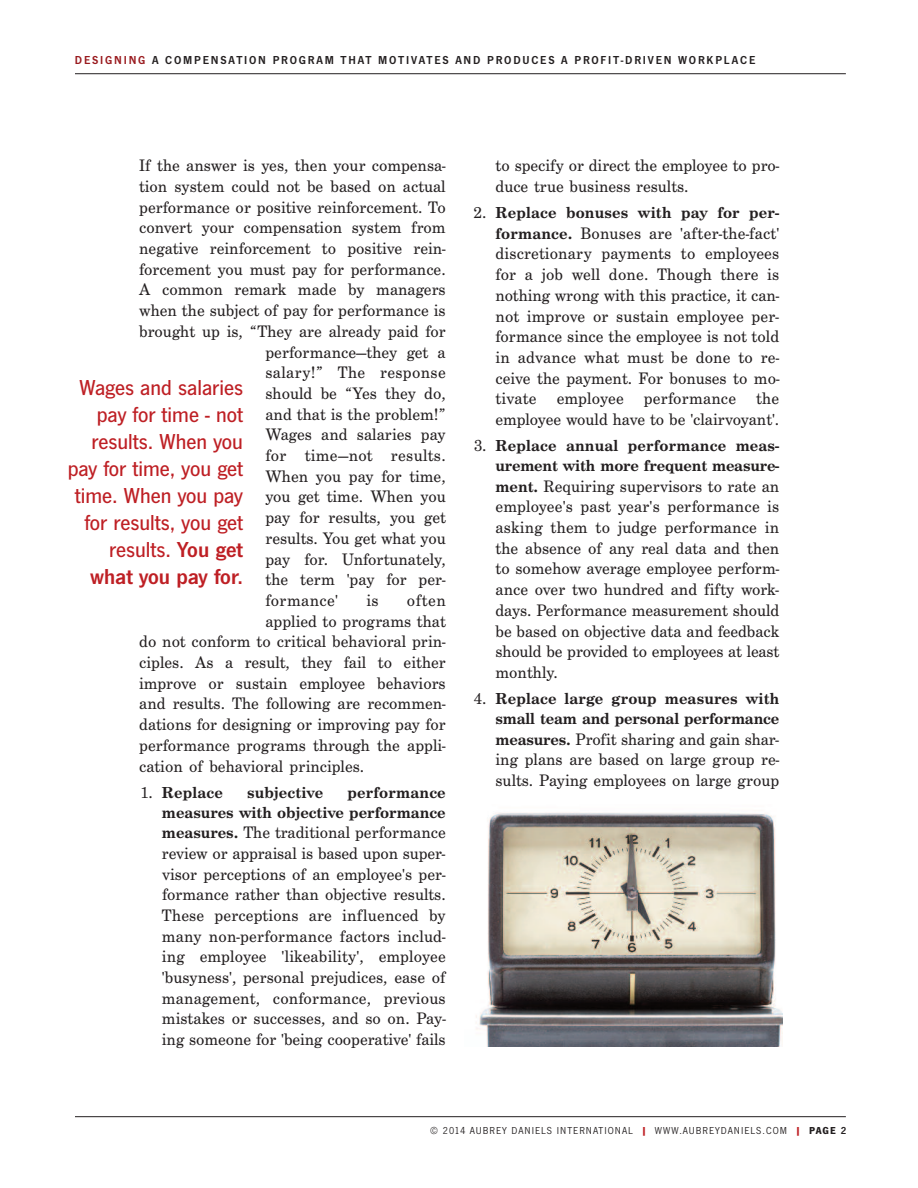
<style>
.page{position:relative;width:918px;height:1188px;background:#fff}
.page>*{position:absolute;margin:0;border:0;box-sizing:border-box;transform-origin:0 0}
.t1{font:500 22.5px/27px "News Got T";color:#be1f24;text-align:right}
.t2{font:17.25px/20.7px "Century Sch T";color:#231f20;text-align:justify}
.t3{font:17.25px "Century Sch T";letter-spacing:.02em;color:#231f20}
.t4{font:700 16.5px/20.1px "Century Sch T";letter-spacing:.01em;color:#231f20;text-align:right}
.t5{font:700 16.5px/20.1px "Century Sch T";letter-spacing:-.01em;color:#231f20;text-align:right}
.t6{font:600 12px "News Got T";letter-spacing:.15em;color:#231f20}
.t7{font:10.5px "News Got T";letter-spacing:.1em;color:#231f20}
.s1{color:#991a1e}
.s2{font-weight:400;font-size:17.25px}
.s3{font-weight:600}
.s4{font-weight:700;font-size:16.5px}
.s5{font-weight:700;color:#be1f24}
.s6{font-weight:700}
</style>
<div class="page">
<hr style="left:75px;top:1116px;width:771px;height:1px;background:#231f20">
<hr style="left:75px;top:73px;width:771px;height:1px;background:#231f20">
<img style="left:476px;top:812px;width:307px;height:234px">
<p class="t6" style="left:75px;top:53px;width:682px"><span class="s1">DESIGNING</span> A COMPENSATION PROGRAM THAT MOTIVATES AND PRODUCES A PROFIT-DRIVEN WORKPLACE</p>
<p class="t2" style="left:139px;top:155px;width:308px">If the answer is yes, then your compensa-</p>
<p class="t2" style="left:139px;top:176px;width:308px">tion system could not be based on actual</p>
<p class="t2" style="left:139px;top:196px;width:308px">performance or positive reinforcement. To</p>
<p class="t2" style="left:139px;top:217px;width:308px">convert your compensation system from</p>
<p class="t2" style="left:139px;top:238px;width:308px">negative reinforcement to positive rein-</p>
<p class="t2" style="left:139px;top:258px;width:308px">forcement you must pay for performance.</p>
<p class="t2" style="left:139px;top:279px;width:308px">A common remark made by managers</p>
<p class="t2" style="left:139px;top:300px;width:308px">when the subject of pay for performance is</p>
<p class="t2" style="left:139px;top:321px;width:308px">brought up is, “They are already paid for</p>
<p class="t2" style="left:266px;top:341px;width:182px">performance—they get a</p>
<p class="t3" style="left:266px;top:362px;width:182px">salary!” The response</p>
<p class="t2" style="left:266px;top:383px;width:182px">should be “Yes they do,</p>
<p class="t2" style="left:266px;top:403px;width:182px">and that is the problem!”</p>
<p class="t2" style="left:266px;top:424px;width:182px">Wages and salaries pay</p>
<p class="t3" style="left:266px;top:445px;width:182px">for time—not results.</p>
<p class="t2" style="left:266px;top:465px;width:182px">When you pay for time,</p>
<p class="t2" style="left:266px;top:486px;width:182px">you get time. When you</p>
<p class="t2" style="left:265px;top:507px;width:182px">pay for results, you get</p>
<p class="t2" style="left:265px;top:528px;width:182px">results. You get what you</p>
<p class="t2" style="left:265px;top:548px;width:182px">pay for. Unfortunately,</p>
<p class="t2" style="left:265px;top:569px;width:182px">the term 'pay for per-</p>
<p class="t3" style="left:265px;top:590px;width:74px">formance'</p>
<p class="t2" style="left:366px;top:590px;width:14px">is</p>
<p class="t2" style="left:407px;top:590px;width:40px">often</p>
<p class="t2" style="left:265px;top:610px;width:182px">applied to programs that</p>
<p class="t2" style="left:139px;top:631px;width:308px">do not conform to critical behavioral prin-</p>
<p class="t2" style="left:139px;top:652px;width:308px">ciples. As a result, they fail to either</p>
<p class="t2" style="left:139px;top:672px;width:308px">improve or sustain employee behaviors</p>
<p class="t2" style="left:139px;top:693px;width:308px">and results. The following are recommen-</p>
<p class="t2" style="left:139px;top:714px;width:308px">dations for designing or improving pay for</p>
<p class="t2" style="left:139px;top:735px;width:308px">performance programs through the appli-</p>
<p class="t2" style="left:139px;top:755px;width:227px">cation of behavioral principles.</p>
<p class="t4" style="left:140px;top:782px;width:84px"><span class="s2">1.</span> Replace</p>
<p class="t4" style="left:247px;top:782px;width:78px">subjective</p>
<h1 class="t1" style="left:68px;top:373px;width:177px">Wages and salaries pay for time - not results. When you pay for time, you get time. When you pay for results, you get results. <span class="s3">You get what you pay for.</span></h1>
<p class="t4" style="left:162px;top:782px;width:285px">performance<br>measures with objective performance</p>
<p class="t2" style="left:162px;top:822px;width:285px"><span class="s4">measures.</span> The traditional performance review or appraisal is based upon super&shy;visor perceptions of an employee's per&shy;formance rather than objective results.<br>These perceptions are influenced by many non-performance factors includ&shy;ing employee 'likeability', employee 'busyness', personal prejudices, ease of management, conformance, previous mistakes or successes, and so on. Pay&shy;ing someone for 'being cooperative' fails</p>
<p class="t2" style="left:496px;top:155px;width:285px">to specify or direct the employee to pro&shy;duce true business results.</p>
<p class="t4" style="left:474px;top:202px;width:307px"><span class="s2">2.</span> Replace bonuses with pay for per-</p>
<p class="t2" style="left:496px;top:222px;width:285px"><span class="s4">formance.</span> Bonuses are 'after-the-fact' discretionary payments to employees for a job well done. Though there is nothing wrong with this practice, it can&shy;not improve or sustain employee per&shy;formance since the employee is not told in advance what must be done to re&shy;ceive the payment. For bonuses to mo&shy;tivate employee performance the employee would have to be 'clairvoyant'.</p>
<p class="t5" style="left:474px;top:435px;width:307px"><span class="s2">3.</span> Replace annual performance meas&shy;urement with more frequent measure-</p>
<p class="t2" style="left:496px;top:475px;width:285px"><span class="s4">ment.</span> Requiring supervisors to rate an employee's past year's performance is asking them to judge performance in the absence of any real data and then to somehow average employee perform&shy;ance over two hundred and fifty work&shy;days. Performance measurement should be based on objective data and feedback should be provided to employees at least monthly.</p>
<p class="t4" style="left:474px;top:688px;width:307px"><span class="s2">4.</span> Replace large group measures with small team and personal performance</p>
<p class="t2" style="left:496px;top:728px;width:285px"><span class="s4">measures.</span> Profit sharing and gain shar&shy;ing plans are based on large group re&shy;sults. Paying employees on large group</p>
<p class="t7" style="left:430px;top:1124px;width:418px">© 2014 AUBREY DANIELS INTERNATIONAL <span class="s5">|</span> WWW.AUBREYDANIELS.COM <span class="s5">|</span> <span class="s6">PAGE</span> <span class="s3">2</span></p>
</div>
